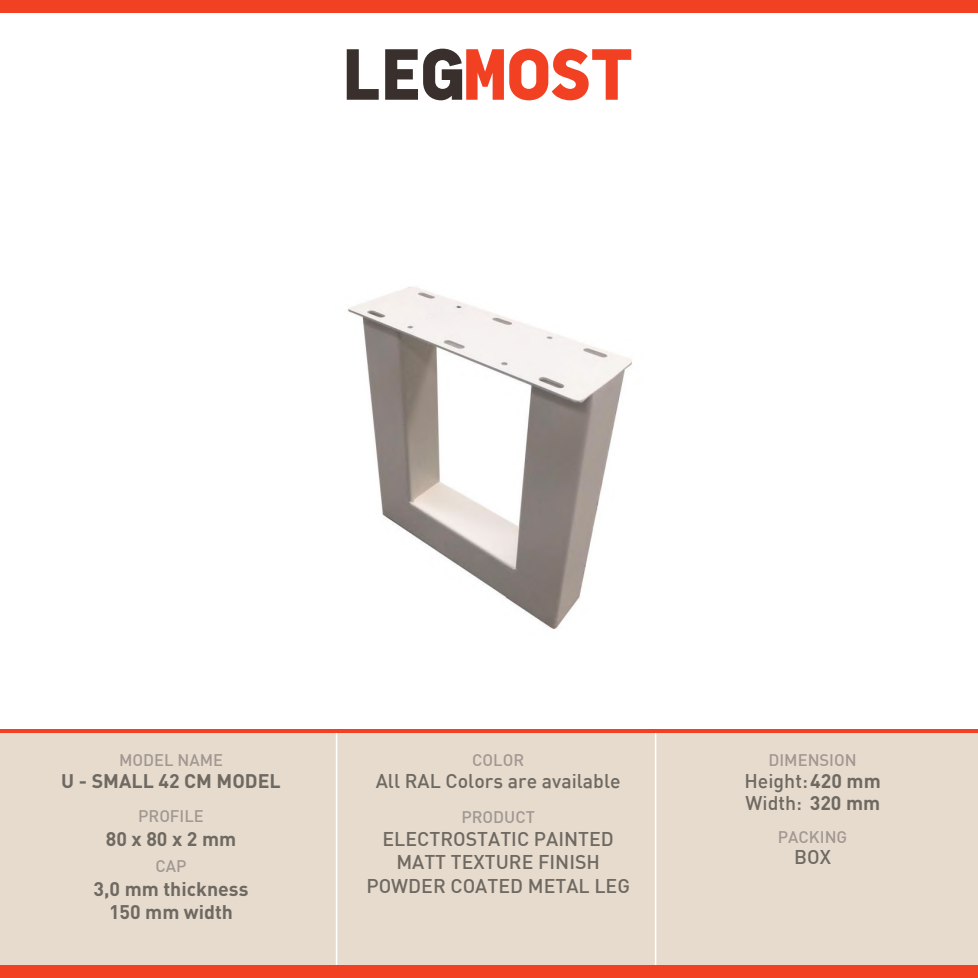
<style>
.page{position:relative;width:978px;height:978px;background:#fff}
.page>*{position:absolute;margin:0;border:0;box-sizing:border-box;transform-origin:0 0}
.t1{font:500 19.5px/23.4px "DIN";color:#6e6961;text-align:center}
.t2{font:700 19.5px/23.4px "DIN";color:#6e6961;text-align:center}
.t3{font:500 16.5px "DIN";color:#a09891}
.s1{font-weight:700}
</style>
<div class="page">
<div style="left:0;top:0;width:978px;height:12px;background:#f24022"></div>
<div style="left:0;top:729px;width:978px;height:237px;background:#e7dbce"></div>
<hr style="left:655px;top:729px;width:1px;height:241px;background:#fff">
<hr style="left:336px;top:729px;width:1px;height:241px;background:#fff">
<div style="left:0;top:966px;width:978px;height:12px;background:#f24022"></div>
<hr style="left:0;top:729px;width:978px;height:4px;background:#f24022">
<svg style="left:347px;top:49px;width:32px;height:51px"></svg>
<svg style="left:385px;top:49px;width:246px;height:51px"></svg>
<img style="left:348px;top:286px;width:284px;height:343px">
<p class="t3" style="left:119px;top:750px;width:106px">MODEL NAME</p>
<p class="t2" style="left:61px;top:768px;width:221px">U - SMALL 42 CM MODEL</p>
<p class="t3" style="left:138px;top:806px;width:67px">PROFILE</p>
<p class="t3" style="left:156px;top:856px;width:33px">CAP</p>
<p class="t2" style="left:94px;top:876px;width:156px">3,0 mm thickness<br>150 mm width</p>
<p class="t2" style="left:106px;top:826px;width:132px">80 x 80 x 2 mm</p>
<p class="t3" style="left:472px;top:750px;width:53px">COLOR</p>
<p class="t1" style="left:376px;top:769px;width:246px">All RAL Colors are available</p>
<p class="t3" style="left:461px;top:806px;width:75px">PRODUCT</p>
<p class="t3" style="left:768px;top:750px;width:90px">DIMENSION</p>
<p class="t1" style="left:744px;top:769px;width:138px;line-height:21.9px;text-align:left">Height: <span class="s1">420 mm<br></span>Width: <span class="s1">320 mm</span></p>
<p class="t1" style="left:366px;top:826px;width:265px">ELECTROSTATIC PAINTED<br>MATT TEXTURE FINISH<br>POWDER COATED METAL LEG</p>
<p class="t3" style="left:778px;top:826px;width:71px">PACKING</p>
<p class="t1" style="left:794px;top:845px;width:38px">BOX</p>
</div>
